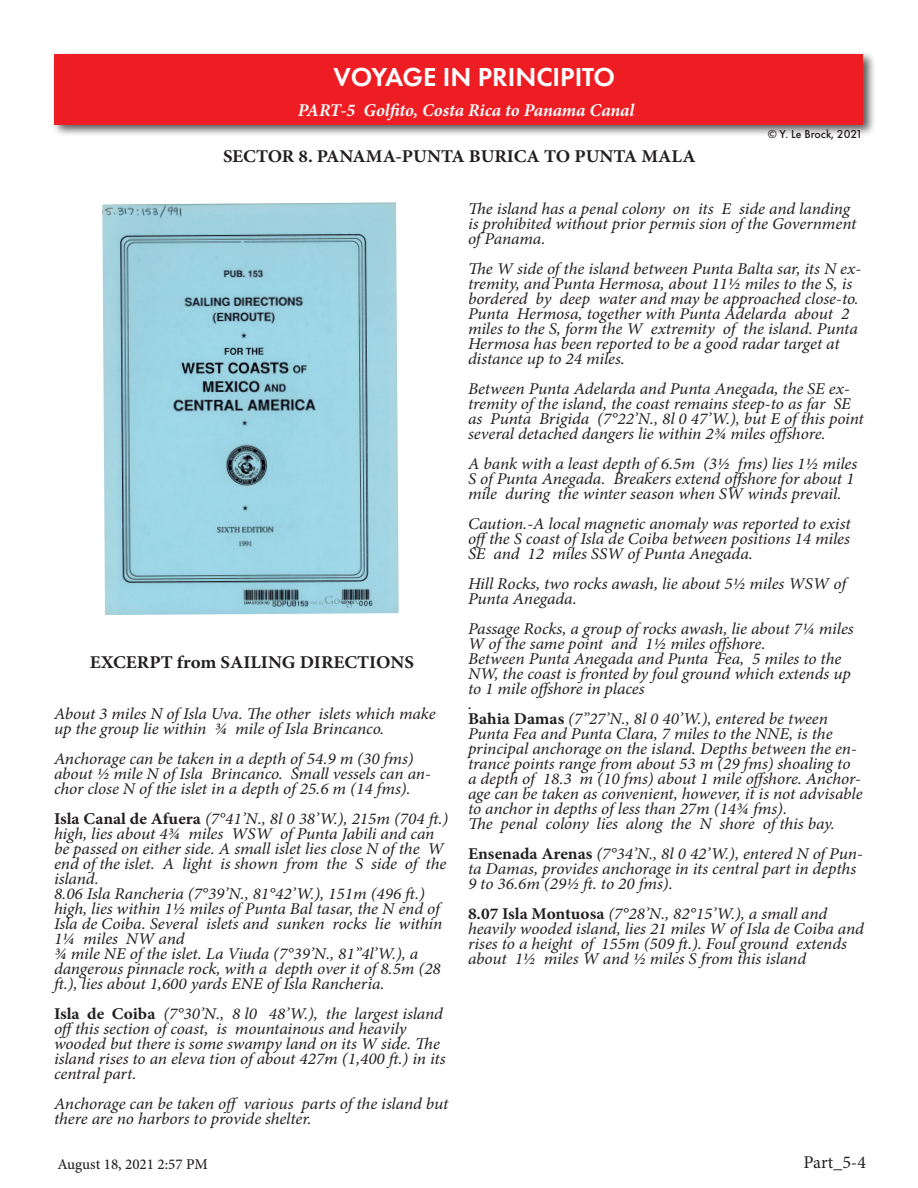
<style>
.page{position:relative;width:918px;height:1188px;background:#fff}
.page>*{position:absolute;margin:0;border:0;box-sizing:border-box;transform-origin:0 0}
.t1{font:600 27px "Futura PT";color:#fff}
.t2{font:700 18px "Minion Pro";color:#231f20;scale:1.05 1}
.t3{font:italic 700 18px "Minion Pro";letter-spacing:-.005em;color:#f7f7f8}
.t4{font:18px "Minion Pro";color:#231f20}
.t5{font:italic 16.5px/15px "Minion Pro";letter-spacing:-.005em;color:#231f20;scale:1.05 1}
.t6{font:500 15px "Minion Pro";color:#231f20}
.t7{font:500 12px "Futura PT";color:#231f20}
.s1{font-weight:700;font-style:normal}
</style>
<div class="page">
<div style="left:51px;top:51px;width:825px;height:87px;background:#231f20;opacity:.75"></div>
<div style="left:55px;top:54px;width:808px;height:71px;background:#ee1d23"></div>
<img style="left:102px;top:203px;width:297px;height:412px">
<h1 class="t1" style="left:333px;top:60px;width:283px">VOYAGE IN PRINCIPITO</h1>
<p class="t3" style="left:298px;top:97px;width:338px">PART-5 Golfito, Costa Rica to Panama Canal</p>
<p class="t2" style="left:223px;top:144px;width:452px">SECTOR 8. PANAMA-PUNTA BURICA TO PUNTA MALA</p>
<p class="t7" style="left:768px;top:127px;width:96px">© Y. Le Brock, 2021</p>
<p class="t2" style="left:90px;top:649px;width:310px">EXCERPT from SAILING DIRECTIONS</p>
<p class="t5" style="left:54px;top:706px;width:365px">About 3 miles N of Isla Uva. The other islets which make up the group lie within ¾ mile of Isla Brincanco.</p>
<p class="t5" style="left:54px;top:751px;width:360px">Anchorage can be taken in a depth of 54.9 m (30 fms) about ½ mile N of Isla Brincanco. Small vessels can an&shy;chor close N of the islet in a depth of 25.6 m (14 fms).</p>
<p class="t5" style="left:54px;top:811px;width:377px"><span class="s1">Isla Canal de Afuera</span> (7°41’N., 8l 0 38’W.), 215m (704 ft.) high, lies about 4¾ miles WSW of Punta Jabili and can be passed on either side. A small islet lies close N of the W end of the islet. A light is shown from the S side of the island.</p>
<p class="t5" style="left:54px;top:886px;width:371px">8.06 Isla Rancheria (7°39’N., 81°42’W.), 151m (496 ft.) high, lies within 1½ miles of Punta Bal tasar, the N end of Isla de Coiba. Several islets and sunken rocks lie within 1¼ miles NW and</p>
<p class="t5" style="left:54px;top:946px;width:370px">¾ mile NE of the islet. La Viuda (7°39’N., 81”4l’W.), a dangerous pinnacle rock, with a depth over it of 8.5m (28 ft.), lies about 1,600 yards ENE of Isla Rancheria.</p>
<p class="t5" style="left:54px;top:1006px;width:375px"><span class="s1">Isla de Coiba</span> (7°30’N., 8 l0 48’W.), the largest island offthis section of coast, is mountainous and heavily wooded but there is some swampy land on its W side. The island rises to an eleva tion of about 427m (1,400 ft.) in its central part.</p>
<p class="t5" style="left:54px;top:1096px;width:377px">Anchorage can be taken off various parts of the island but there are no harbors to provide shelter.</p>
<p class="t5" style="left:468px;top:202px;width:372px">The island has a penal colony on its E side and landing is prohibited without prior permis sion of the Government of Panama.</p>
<p class="t5" style="left:468px;top:262px;width:376px">The W side of the island between Punta Balta sar, its N ex&shy;tremity, and Punta Hermosa, about 11½ miles to the S, is bordered by deep water and may be approached close-to.<br>Punta Hermosa, together with Punta Adelarda about 2 miles to the S, form the W extremity of the island. Punta Hermosa has been reported to be a good radar target at distance up to 24 miles.</p>
<p class="t5" style="left:468px;top:382px;width:379px">Between Punta Adelarda and Punta Anegada, the SE ex&shy;tremity of the island, the coast remains steep-to as far SE as Punta Brigida (7°22’N., 8l 0 47’W.), but E of this point several detached dangers lie within 2¾ miles offshore.</p>
<p class="t5" style="left:468px;top:457px;width:372px">A bank with a least depth of 6.5m (3½ fms) lies 1½ miles<br>S of Punta Anegada. Breakers extend offshore for about 1 mile during the winter season when SW winds prevail.</p>
<p class="t5" style="left:468px;top:517px;width:366px;text-align:justify">Caution.-A local magnetic anomaly was reported to exist offthe S coast of Isla de Coiba between positions 14 miles SE and 12 miles SSW of Punta Anegada.</p>
<p class="t5" style="left:468px;top:577px;width:362px">Hill Rocks, two rocks awash, lie about 5½ miles WSW of<br>Punta Anegada.</p>
<p class="t5" style="left:468px;top:622px;width:369px">Passage Rocks, a group of rocks awash, lie about 7¼ miles<br>W of the same point and 1½ miles offshore.</p>
<p class="t5" style="left:468px;top:652px;width:366px">Between Punta Anegada and Punta Fea, 5 miles to the<br>NW, the coast is fronted by foul ground which extends up to 1 mile offshore in places</p>
<p class="t5" style="left:468px;top:697px;width:5px">.</p>
<p class="t5" style="left:468px;top:712px;width:377px"><span class="s1">Bahia Damas</span> (7”27’N., 8l 0 40’W.), entered be tween Punta Fea and Punta Clara, 7 miles to the NNE, is the principal anchorage on the island. Depths between the en&shy;trance points range from about 53 m (29 fms) shoaling to a depth of 18.3 m (10 fms) about 1 mile offshore. Anchor&shy;age can be taken as convenient, however, it is not advisable to anchor in depths of less than 27m (14¾ fms).</p>
<p class="t5" style="left:468px;top:817px;width:351px">The penal colony lies along the N shore of this bay.</p>
<p class="t5" style="left:468px;top:847px;width:378px"><span class="s1">Ensenada Arenas</span> (7°34’N., 8l 0 42’W.), entered N of Pun&shy;ta Damas, provides anchorage in its central part in depths<br>9 to 36.6m (29½ ft. to 20 fms).</p>
<p class="t5" style="left:468px;top:907px;width:379px"><span class="s1">8.07 Isla Montuosa</span> (7°28’N., 82°15’W.), a small and heavily wooded island, lies 21 miles W of Isla de Coiba and rises to a height of 155m (509 ft.). Foul ground extends about 1½ miles W and ½ miles S from this island</p>
<p class="t6" style="left:57px;top:1154px;width:152px">August 18, 2021 2:57 PM</p>
<p class="t4" style="left:804px;top:1150px;width:64px">Part_5-4</p>
</div>
